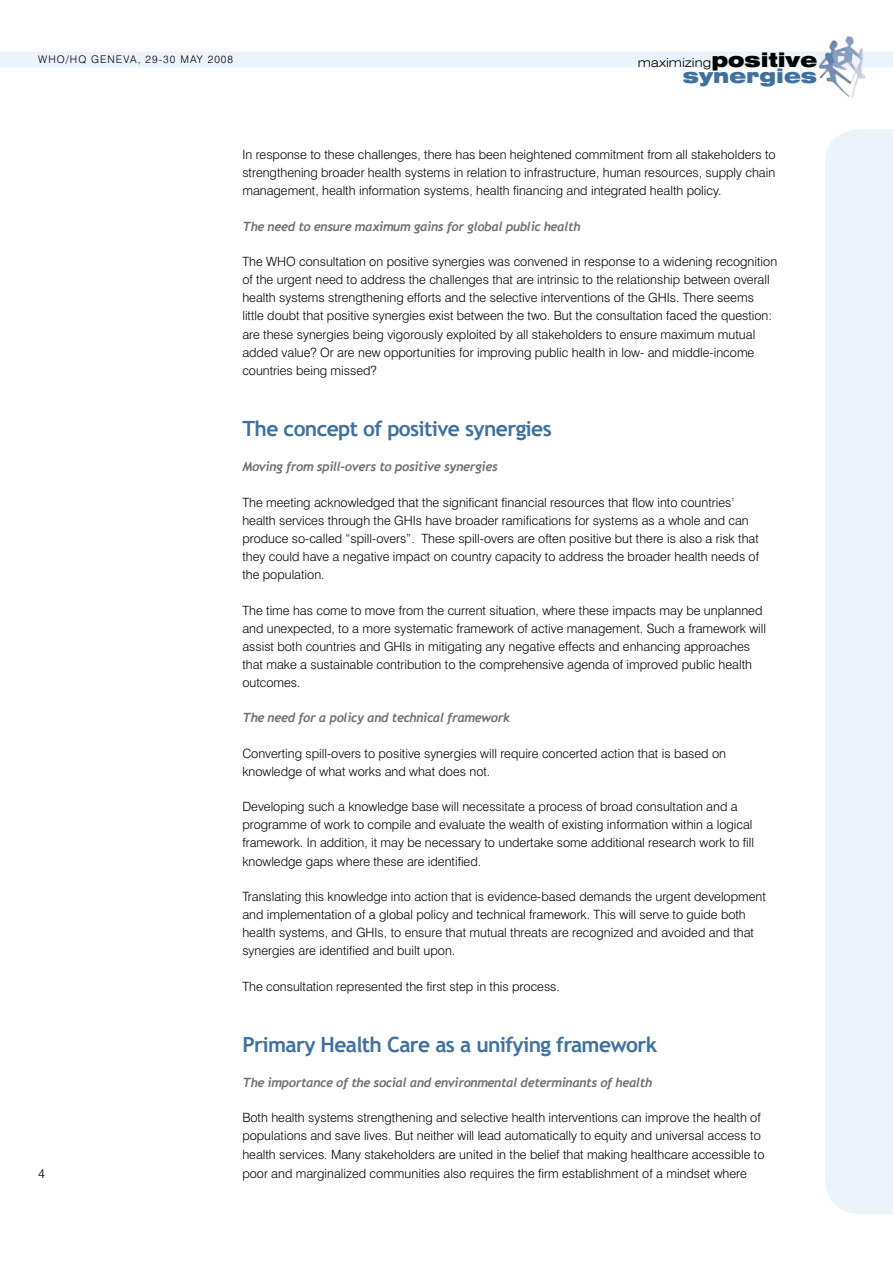
<style>
.page{position:relative;width:893px;height:1263px;background:#fff}
.page>*{position:absolute;margin:0;border:0;box-sizing:border-box;transform-origin:0 0}
.t1{font:700 21px "Trebuchet MS";letter-spacing:-.03em;color:#3f719f}
.t2{font:900 expanded 19.35px "Swiss 721 BT";color:#3f719f}
.t3{font:300 12.75px/18.1px "Swiss 721 BT";color:#000}
.t4{font:italic 700 12.75px "Trebuchet";letter-spacing:-.03em;color:#707173}
.t5{font:300 expanded 12.45px "Swiss 721 BT";color:#000}
.t6{font:300 10.5px "Swiss 721 BT";letter-spacing:.1em;color:#000}
.s1{font-weight:900;font-size:19.35px}
</style>
<div class="page">
<div style="left:0;top:52px;width:893px;height:15px;background:#ecf3fa"></div>
<img style="left:812px;top:36px;width:61px;height:62px">
<div style="left:825px;top:129px;width:68px;height:1085px;background:#ecf3fa"></div>
<p class="t6" style="left:38px;top:53px;width:196px">WHO/HQ Geneva, 29-30 May 2008</p>
<p class="t5" style="left:638px;top:55px;width:181px">maximizing<span class="s1">positive</span></p>
<h2 class="t2" style="left:683px;top:65px;width:136px">synergies</h2>
<p class="t3" style="left:242px;top:145px;width:535px;text-align:justify">In response to these challenges, there has been heightened commitment from all stakeholders to strengthening broader health systems in relation to infrastructure, human resources, supply chain management, health information systems, health financing and integrated health policy.</p>
<p class="t4" style="left:242px;top:219px;width:340px">The need to ensure maximum gains for global public health</p>
<p class="t3" style="left:242px;top:252px;width:536px">The WHO consultation on positive synergies was convened in response to a widening recognition of the urgent need to address the challenges that are intrinsic to the relationship between overall health systems strengthening efforts and the selective interventions of the GHIs. There seems little doubt that positive synergies exist between the two. But the consultation faced the question: are these synergies being vigorously exploited by all stakeholders to ensure maximum mutual added value? Or are new opportunities for improving public health in low- and middle-income countries being missed?</p>
<h1 class="t1" style="left:242px;top:416px;width:311px">The concept of positive synergies</h1>
<p class="t4" style="left:242px;top:459px;width:257px">Moving from spill-overs to positive synergies</p>
<p class="t3" style="left:242px;top:493px;width:518px">The meeting acknowledged that the significant financial resources that flow into countries’ health services through the GHIs have broader ramifications for systems as a whole and can produce so-called “spill-overs”. These spill-overs are often positive but there is also a risk that they could have a negative impact on country capacity to address the broader health needs of the population.</p>
<p class="t3" style="left:242px;top:601px;width:525px">The time has come to move from the current situation, where these impacts may be unplanned and unexpected, to a more systematic framework of active management. Such a framework will assist both countries and GHIs in mitigating any negative effects and enhancing approaches that make a sustainable contribution to the comprehensive agenda of improved public health outcomes.</p>
<p class="t4" style="left:242px;top:710px;width:269px">The need for a policy and technical framework</p>
<p class="t3" style="left:242px;top:744px;width:485px">Converting spill-overs to positive synergies will require concerted action that is based on knowledge of what works and what does not.</p>
<p class="t3" style="left:242px;top:797px;width:513px">Developing such a knowledge base will necessitate a process of broad consultation and a programme of work to compile and evaluate the wealth of existing information within a logical framework. In addition, it may be necessary to undertake some additional research work to fill knowledge gaps where these are identified.</p>
<p class="t3" style="left:242px;top:887px;width:525px">Translating this knowledge into action that is evidence-based demands the urgent development and implementation of a global policy and technical framework. This will serve to guide both health systems, and GHIs, to ensure that mutual threats are recognized and avoided and that synergies are identified and built upon.</p>
<p class="t3" style="left:242px;top:977px;width:319px">The consultation represented the first step in this process.</p>
<h1 class="t1" style="left:242px;top:1031px;width:417px">Primary Health Care as a unifying framework</h1>
<p class="t4" style="left:242px;top:1075px;width:411px">The importance of the social and environmental determinants of health</p>
<p class="t3" style="left:242px;top:1108px;width:524px">Both health systems strengthening and selective health interventions can improve the health of populations and save lives. But neither will lead automatically to equity and universal access to health services. Many stakeholders are united in the belief that making healthcare accessible to</p>
<p class="t3" style="left:38px;top:1164px;width:8px">4</p>
<p class="t3" style="left:242px;top:1164px;width:506px">poor and marginalized communities also requires the firm establishment of a mindset where</p>
</div>
